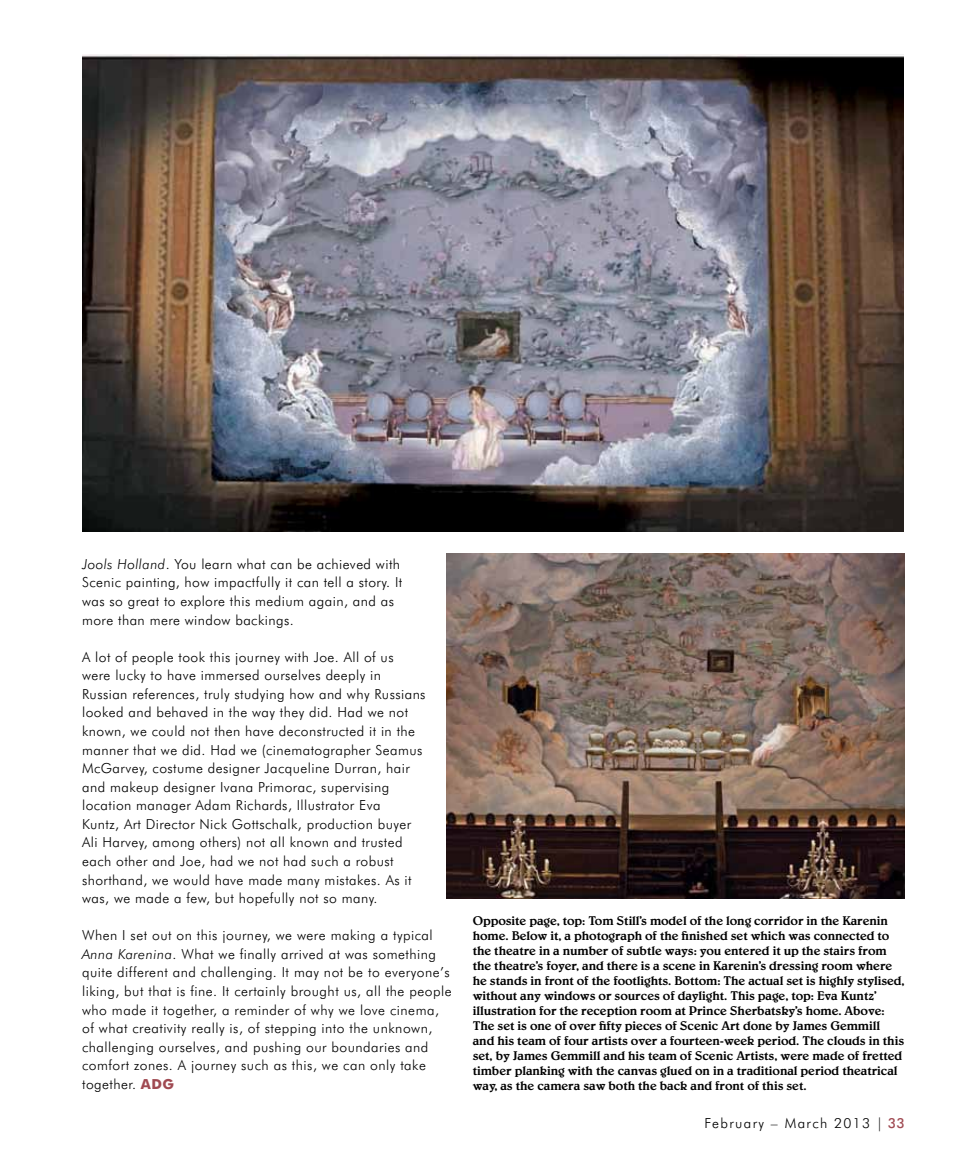
<style>
.page{position:relative;width:959px;height:1175px;background:#fff}
.page>*{position:absolute;margin:0;border:0;box-sizing:border-box;transform-origin:0 0}
.t1{font:300 13.8px/18.6px "Futura BT";letter-spacing:.03em;color:#000}
.t2{font:300 13.8px "Futura BT";letter-spacing:.1em;color:#000}
.t3{font:500 12.75px/15px "Belwe";letter-spacing:-.01em;color:#000}
.s1{font-style:italic}
.s2{font-weight:700;color:#a04a52}
.s3{font-weight:500;color:#a04a52}
</style>
<div class="page">
<img style="left:446px;top:553px;width:458px;height:346px">
<img style="left:82px;top:54px;width:821px;height:477px">
<p class="t1" style="left:82px;top:554px;width:321px"><span class="s1">Jools Holland</span>. You learn what can be achieved with Scenic painting, how impactfully it can tell a story. It was so great to explore this medium again, and as more than mere window backings.</p>
<p class="t1" style="left:82px;top:647px;width:345px">A lot of people took this journey with Joe. All of us<br>were lucky to have immersed ourselves deeply in Russian references, truly studying how and why Russians looked and behaved in the way they did. Had we not known, we could not then have deconstructed it in the manner that we did. Had we (cinematographer Seamus McGarvey, costume designer Jacqueline Durran, hair and makeup designer Ivana Primorac, supervising location manager Adam Richards, Illustrator Eva<br>Kuntz, Art Director Nick Gottschalk, production buyer Ali Harvey, among others) not all known and trusted each other and Joe, had we not had such a robust shorthand, we would have made many mistakes. As it was, we made a few, but hopefully not so many.</p>
<p class="t1" style="left:82px;top:926px;width:371px">When I set out on this journey, we were making a typical <span class="s1">Anna Karenina</span>. What we finally arrived at was something quite different and challenging. It may not be to everyone’s liking, but that is fine. It certainly brought us, all the people who made it together, a reminder of why we love cinema, of what creativity really is, of stepping into the unknown, challenging ourselves, and pushing our boundaries and comfort zones. A journey such as this, we can only take together. <span class="s2">ADG</span></p>
<p class="t3" style="left:472px;top:913px;width:433px">Opposite page, top: Tom Still’s model of the long corridor in the Karenin home. Below it, a photograph of the finished set which was connected to the theatre in a number of subtle ways: you entered it up the stairs from the theatre’s foyer, and there is a scene in Karenin’s dressing room where he stands in front of the footlights. Bottom: The actual set is highly stylised, without any windows or sources of daylight. This page, top: Eva Kuntz’ illustration for the reception room at Prince Sherbatsky’s home. Above:<br>The set is one of over fifty pieces of Scenic Art done by James Gemmill and his team of four artists over a fourteen-week period. The clouds in this set, by James Gemmill and his team of Scenic Artists, were made of fretted timber planking with the canvas glued on in a traditional period theatrical way, as the camera saw both the back and front of this set.</p>
<p class="t2" style="left:704px;top:1114px;width:202px">February – March 2013 | <span class="s3">33</span></p>
</div>
